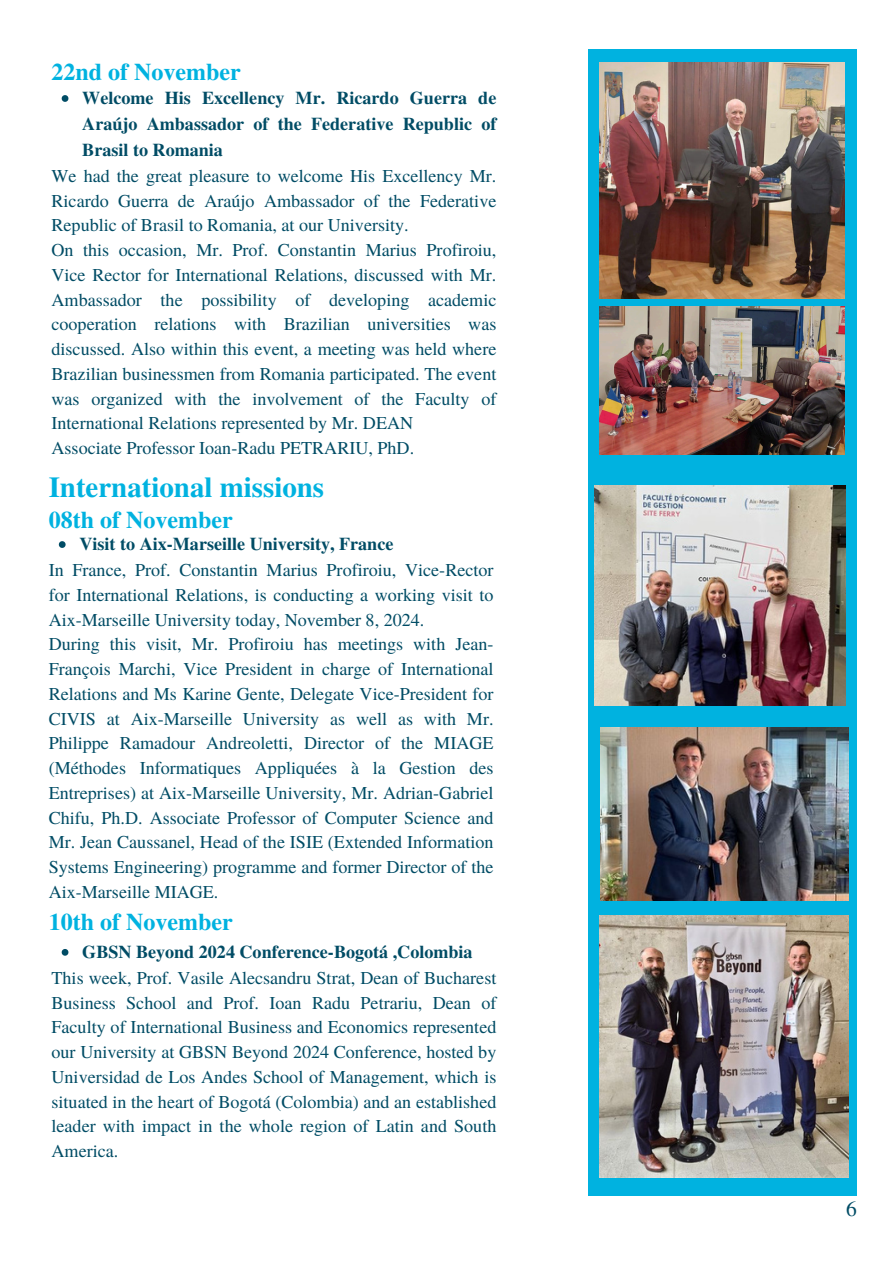
<style>
.page{position:relative;width:894px;height:1264px;background:#fff}
.page>*{position:absolute;margin:0;border:0;box-sizing:border-box;transform-origin:0 0}
.t1{font:700 28.95px "Te X Gyre Termes";color:#00b2e0}
.t2{font:700 24px "Te X Gyre Termes";color:#00b2e0}
.t3{font:21.45px "Te X Gyre Termes";color:#004c65}
.t4{font:18.15px/24.8px "Te X Gyre Termes";color:#004c65;text-align:justify}
.t5{font:700 18.15px/25.8px "Te X Gyre Termes";color:#004c65;text-align:justify}
</style>
<div class="page">
<div style="left:587px;top:49px;width:269px;height:1147px;background:#00b2e0"></div>
<img style="left:599px;top:62px;width:245px;height:236px">
<img style="left:599px;top:307px;width:245px;height:147px">
<svg style="left:62px;top:95px;width:6px;height:7px"></svg>
<svg style="left:59px;top:541px;width:7px;height:7px"></svg>
<img style="left:594px;top:485px;width:251px;height:221px">
<img style="left:600px;top:727px;width:248px;height:173px">
<img style="left:599px;top:915px;width:249px;height:262px">
<svg style="left:62px;top:949px;width:6px;height:6px"></svg>
<h2 class="t2" style="left:52px;top:53px;width:191px">22nd of November</h2>
<p class="t5" style="left:82px;top:84px;width:415px">Welcome His Excellency Mr. Ricardo Guerra de Araújo Ambassador of the Federative Republic of Brasil to Romania</p>
<p class="t4" style="left:52px;top:162px;width:446px">We had the great pleasure to welcome His Excellency Mr.<br>Ricardo Guerra de Araújo Ambassador of the Federative Republic of Brasil to Romania, at our University.</p>
<p class="t4" style="left:52px;top:237px;width:446px">On this occasion, Mr. Prof. Constantin Marius Profiroiu, Vice Rector for International Relations, discussed with Mr.<br>Ambassador the possibility of developing academic cooperation relations with Brazilian universities was discussed. Also within this event, a meeting was held where Brazilian businessmen from Romania participated. The event was organized with the involvement of the Faculty of International Relations represented by Mr. DEAN</p>
<p class="t4" style="left:52px;top:435px;width:364px">Associate Professor Ioan-Radu PETRARIU, PhD.</p>
<h2 class="t1" style="left:49px;top:464px;width:277px">International missions</h2>
<p class="t2" style="left:49px;top:501px;width:185px">08th of November</p>
<p class="t5" style="left:79px;top:530px;width:315px">Visit to Aix-Marseille University, France</p>
<p class="t4" style="left:49px;top:556px;width:446px">In France, Prof. Constantin Marius Profiroiu, Vice-Rector for International Relations, is conducting a working visit to Aix-Marseille University today, November 8, 2024.</p>
<h2 class="t4" style="left:49px;top:631px;width:446px">During this visit, Mr. Profiroiu has meetings with Jean-François Marchi, Vice President in charge of International Relations and Ms Karine Gente, Delegate Vice-President for CIVIS at Aix-Marseille University as well as with Mr.<br>Philippe Ramadour Andreoletti, Director of the MIAGE (Méthodes Informatiques Appliquées à la Gestion des Entreprises) at Aix-Marseille University, Mr. Adrian-Gabriel Chifu, Ph.D. Associate Professor of Computer Science and Mr. Jean Caussanel, Head of the ISIE (Extended Information Systems Engineering) programme and former Director of the Aix-Marseille MIAGE.</h2>
<p class="t2" style="left:49px;top:903px;width:185px">10th of November</p>
<p class="t5" style="left:82px;top:938px;width:392px">GBSN Beyond 2024 Conference-Bogotá ,Colombia</p>
<p class="t4" style="left:52px;top:964px;width:446px">This week, Prof. Vasile Alecsandru Strat, Dean of Bucharest Business School and Prof. Ioan Radu Petrariu, Dean of Faculty of International Business and Economics represented our University at GBSN Beyond 2024 Conference, hosted by Universidad de Los Andes School of Management, which is situated in the heart of Bogotá (Colombia) and an established leader with impact in the whole region of Latin and South America.</p>
<h1 class="t3" style="left:845px;top:1192px;width:12px">6</h1>
</div>
